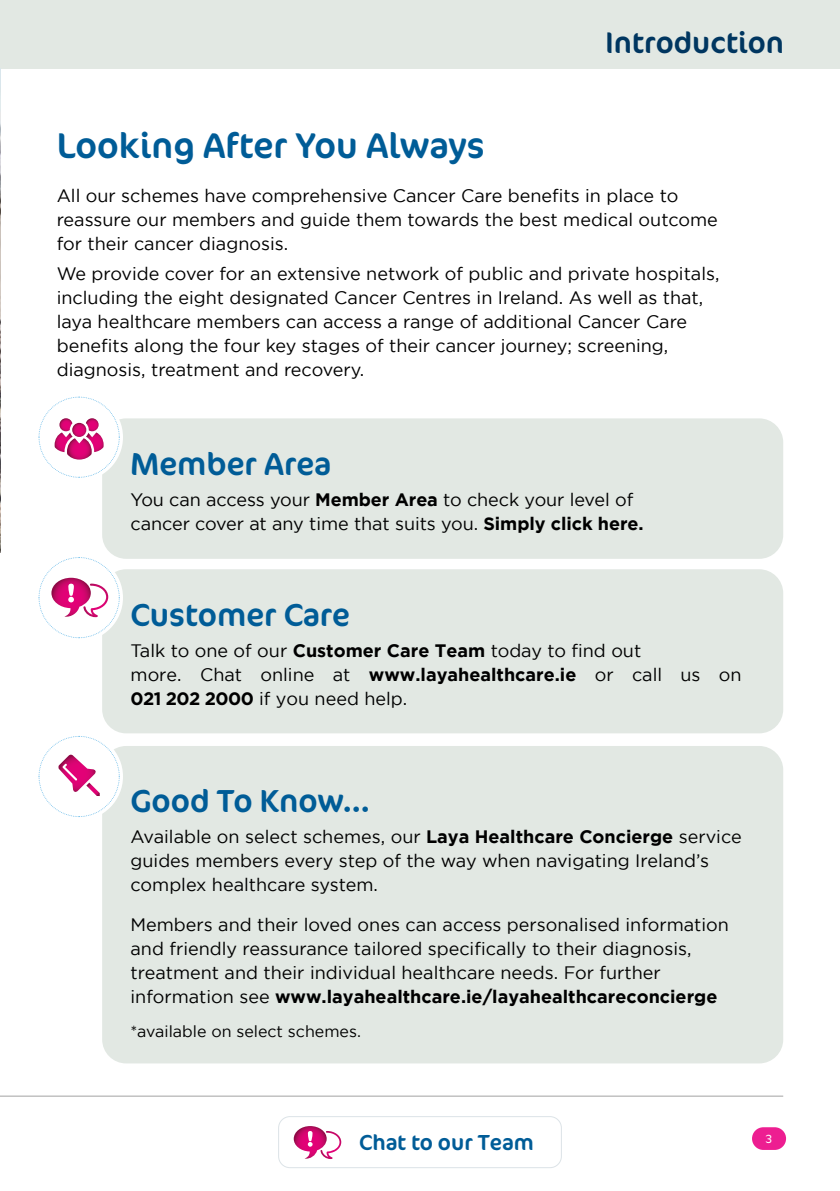
<style>
.page{position:relative;width:840px;height:1191px;background:#fff}
.page>*{position:absolute;margin:0;border:0;box-sizing:border-box;transform-origin:0 0}
.t1{font:36px "Cocon Pro";color:#005c97}
.t2{font:32px "Cocon Pro";color:#005c97}
.t3{font:30px "Cocon Pro";color:#003660}
.t4{font:21.8px "Cocon Regular Seven";color:#005c97}
.t5{font:18px/24px "Gotham";color:#000}
.t6{font:16px "Gotham";color:#000}
.t7{font:300 12px "Cocon OT";color:#fff}
.s1{font-weight:700}
</style>
<div class="page">
<hr style="left:0;top:1095px;width:782px;height:1px;background:#a3a3a3">
<div style="left:278px;top:1116px;width:283px;height:52px;border:1px solid #dce3e7;border-radius:11px"></div>
<svg style="left:293px;top:1126px;width:48px;height:33px"></svg>
<div style="left:0;top:0;width:839px;height:68px;background:#e2e8e3"></div>
<img style="left:0;top:68px;width:1px;height:485px">
<div style="left:102px;top:569px;width:680px;height:164px;background:#e2e8e3;border-radius:24px"></div>
<div style="left:35px;top:554px;width:88px;height:87px;background:#fff;border-radius:50%"></div>
<svg style="left:38px;top:557px;width:82px;height:81px"></svg>
<div style="left:102px;top:418px;width:680px;height:141px;background:#e2e8e3;border-radius:24px"></div>
<div style="left:35px;top:393px;width:88px;height:88px;background:#fff;border-radius:50%"></div>
<svg style="left:38px;top:396px;width:82px;height:82px"></svg>
<div style="left:102px;top:746px;width:680px;height:317px;background:#e2e8e3;border-radius:24px"></div>
<div style="left:35px;top:732px;width:88px;height:88px;background:#fff;border-radius:50%"></div>
<svg style="left:38px;top:736px;width:82px;height:81px"></svg>
<div style="left:751px;top:1127px;width:34px;height:23px;background:#ed1e91;border-radius:11px"></div>
<h3 class="t3" style="left:605px;top:22px;width:180px">Introduction</h3>
<h1 class="t1" style="left:57px;top:121px;width:429px">Looking After You Always</h1>
<p class="t5" style="left:57px;top:183px;width:662px">All our schemes have comprehensive Cancer Care benefits in place to reassure our members and guide them towards the best medical outcome for their cancer diagnosis.</p>
<p class="t5" style="left:57px;top:261px;width:664px">We provide cover for an extensive network of public and private hospitals, including the eight designated Cancer Centres in Ireland. As well as that, laya healthcare members can access a range of additional Cancer Care benefits along the four key stages of their cancer journey; screening, diagnosis, treatment and recovery.</p>
<h2 class="t2" style="left:130px;top:442px;width:202px">Member Area</h2>
<p class="t5" style="left:130px;top:487px;width:514px">You can access your <span class="s1">Member Area</span> to check your level of cancer cover at any time that suits you. <span class="s1">Simply click here.</span></p>
<h2 class="t2" style="left:130px;top:594px;width:221px">Customer Care</h2>
<p class="t5" style="left:130px;top:639px;width:612px">Talk to one of our <span class="s1">Customer Care Team</span> today to find out<br>more. Chat online at <span class="s1">www.layahealthcare.ie</span> or call us on<br><span class="s1">021 202 2000</span> if you need help.</p>
<h2 class="t2" style="left:130px;top:779px;width:241px">Good To Know...</h2>
<p class="t5" style="left:130px;top:824px;width:612px">Available on select schemes, our <span class="s1">Laya Healthcare Concierge</span> service guides members every step of the way when navigating Ireland’s complex healthcare system.</p>
<p class="t5" style="left:130px;top:912px;width:599px">Members and their loved ones can access personalised information and friendly reassurance tailored specifically to their diagnosis, treatment and their individual healthcare needs. For further information see <span class="s1">www.layahealthcare.ie/layahealthcareconcierge</span></p>
<p class="t6" style="left:130px;top:1022px;width:232px">*available on select schemes.</p>
<p class="t4" style="left:359px;top:1129px;width:176px">Chat to our Team</p>
<p class="t7" style="left:765px;top:1131px;width:8px">3</p>
</div>
